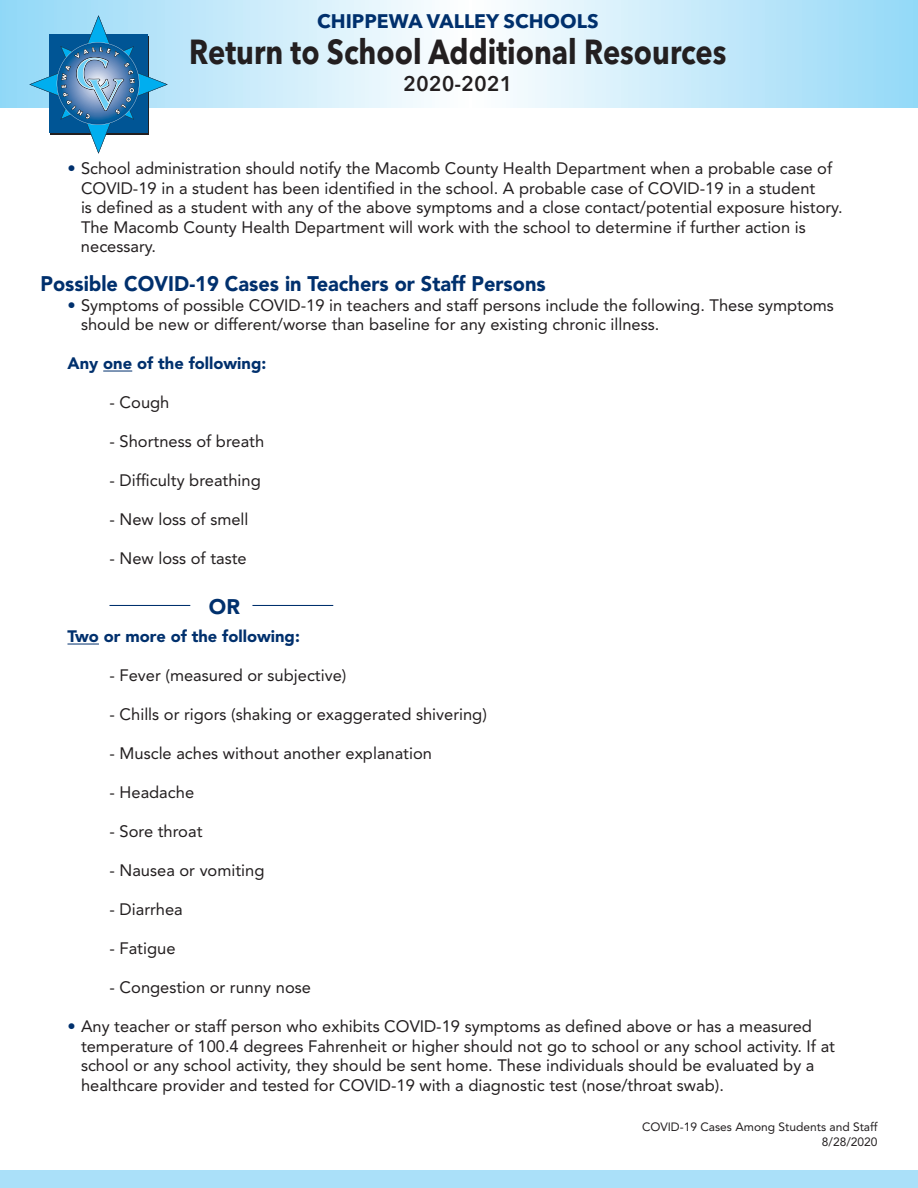
<style>
.page{position:relative;width:918px;height:1188px;background:#fff}
.page>*{position:absolute;margin:0;border:0;box-sizing:border-box;transform-origin:0 0}
.t1{font:700 34.5px "Avenir Next LT Pro";color:#231f20;scale:.84 1}
.t2{font:900 21px "Avenir";color:#00306d;scale:.95 1}
.t3{font:600 21px "Avenir Next LT Pro";color:#231f20}
.t4{font:900 21px "Avenir";color:#00306d}
.t5{font:700 19.5px "Avenir Next LT Pro";color:#00306d}
.t6{font:16.5px "Avenir";color:#231f20}
.t7{font:900 16.5px "Avenir";color:#00306d}
.t8{font:12px "Avenir";color:#231f20}
.s1{color:#00306d}
</style>
<div class="page">
<svg style="left:0;top:0;width:918px;height:108px"></svg>
<div style="left:0;top:1171px;width:918px;height:17px;background:#aae0f9"></div>
<svg style="left:29px;top:15px;width:139px;height:139px"></svg>
<svg style="left:103px;top:371px;width:29px;height:1px"></svg>
<hr style="left:110px;top:605px;width:80px;height:1px;background:#00306d">
<hr style="left:252px;top:605px;width:81px;height:1px;background:#00306d">
<hr style="left:68px;top:644px;width:31px;height:1px;background:#00306d">
<p class="t5" style="left:317px;top:9px;width:283px">CHIPPEWA VALLEY SCHOOLS</p>
<p class="t1" style="left:189px;top:31px;width:641px">Return to School Additional Resources</p>
<p class="t3" style="left:403px;top:71px;width:111px">2020-2021</p>
<p class="t6" style="left:67px;top:159px;width:766px"><span class="s1">•</span> School administration should notify the Macomb County Health Department when a probable case of</p>
<p class="t6" style="left:81px;top:179px;width:736px">COVID-19 in a student has been identified in the school. A probable case of COVID-19 in a student</p>
<p class="t6" style="left:81px;top:198px;width:763px">is defined as a student with any of the above symptoms and a close contact/potential exposure history.</p>
<p class="t6" style="left:81px;top:218px;width:726px">The Macomb County Health Department will work with the school to determine if further action is</p>
<p class="t6" style="left:81px;top:237px;width:77px">necessary.</p>
<p class="t2" style="left:40px;top:271px;width:533px">Possible COVID-19 Cases in Teachers or Staff Persons</p>
<p class="t6" style="left:67px;top:296px;width:768px"><span class="s1">•</span> Symptoms of possible COVID-19 in teachers and staff persons include the following. These symptoms</p>
<p class="t6" style="left:81px;top:315px;width:580px">should be new or different/worse than baseline for any existing chronic illness.</p>
<p class="t7" style="left:67px;top:354px;width:200px">Any one of the following:</p>
<p class="t6" style="left:110px;top:393px;width:61px">- Cough</p>
<p class="t6" style="left:110px;top:432px;width:156px">- Shortness of breath</p>
<p class="t6" style="left:110px;top:471px;width:153px">- Difficulty breathing</p>
<p class="t6" style="left:110px;top:510px;width:141px">- New loss of smell</p>
<p class="t6" style="left:110px;top:549px;width:139px">- New loss of taste</p>
<p class="t4" style="left:209px;top:594px;width:33px">OR</p>
<p class="t7" style="left:68px;top:627px;width:234px">Two or more of the following:</p>
<p class="t6" style="left:110px;top:666px;width:238px">- Fever (measured or subjective)</p>
<p class="t6" style="left:110px;top:705px;width:379px">- Chills or rigors (shaking or exaggerated shivering)</p>
<p class="t6" style="left:110px;top:744px;width:324px">- Muscle aches without another explanation</p>
<p class="t6" style="left:110px;top:783px;width:86px">- Headache</p>
<p class="t6" style="left:110px;top:822px;width:94px">- Sore throat</p>
<p class="t6" style="left:110px;top:861px;width:157px">- Nausea or vomiting</p>
<p class="t6" style="left:110px;top:900px;width:75px">- Diarrhea</p>
<p class="t6" style="left:110px;top:939px;width:68px">- Fatigue</p>
<p class="t6" style="left:110px;top:978px;width:203px">- Congestion or runny nose</p>
<p class="t6" style="left:67px;top:1017px;width:746px"><span class="s1">•</span> Any teacher or staff person who exhibits COVID-19 symptoms as defined above or has a measured</p>
<p class="t6" style="left:81px;top:1037px;width:756px">temperature of 100.4 degrees Fahrenheit or higher should not go to school or any school activity. If at</p>
<p class="t6" style="left:81px;top:1056px;width:735px">school or any school activity, they should be sent home. These individuals should be evaluated by a</p>
<p class="t6" style="left:81px;top:1076px;width:644px">healthcare provider and tested for COVID-19 with a diagnostic test (nose/throat swab).</p>
<p class="t8" style="left:642px;top:1120px;width:237px">COVID-19 Cases Among Students and Staff</p>
<p class="t8" style="left:822px;top:1135px;width:57px">8/28/2020</p>
</div>
